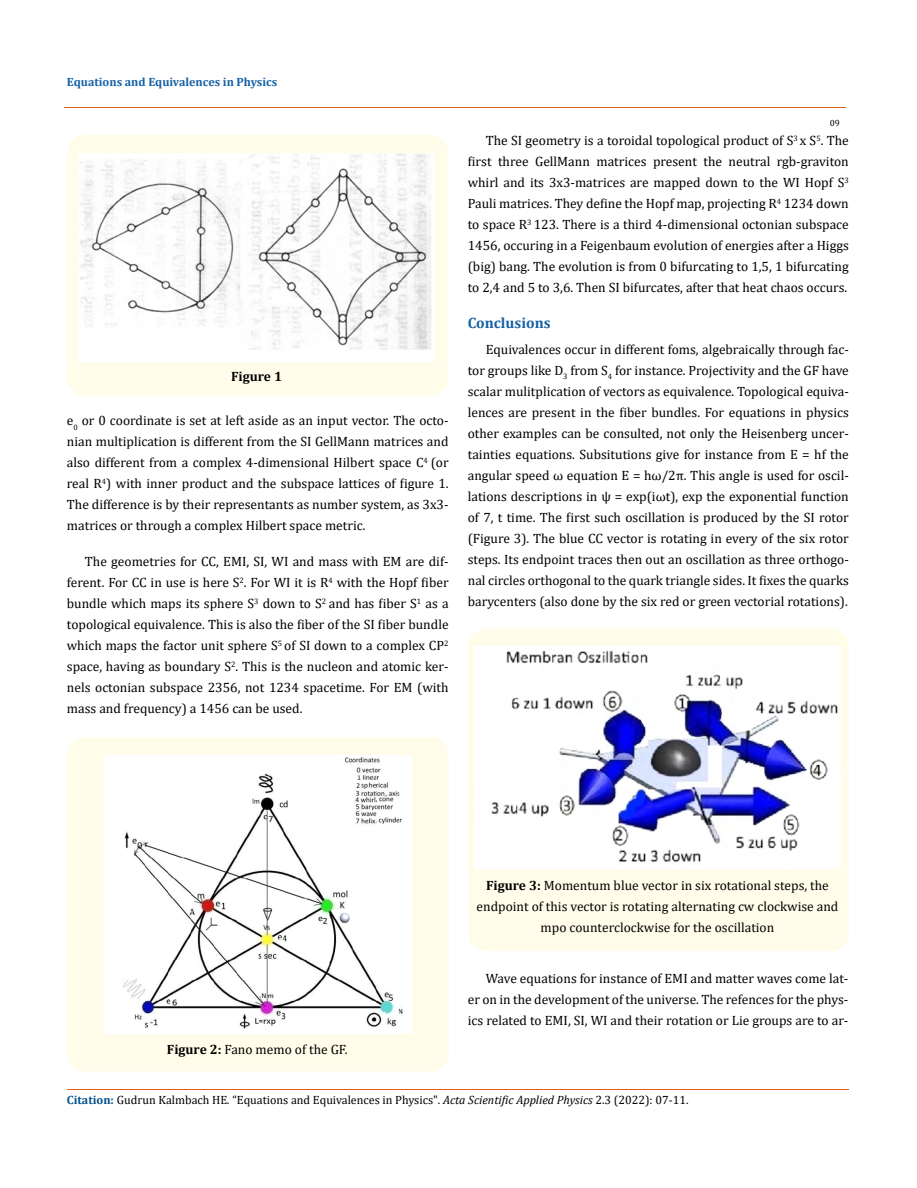
<style>
.page{position:relative;width:917px;height:1188px;background:#fff}
.page>*{position:absolute;margin:0;border:0;box-sizing:border-box;transform-origin:0 0}
.t1{font:700 15px "Cambria";color:#1560a6}
.t2{font:13.5px/21px "Cambria";color:#000;text-align:justify}
.t3{font:700 13.5px "Cambria";color:#000}
.t4{font:12px "Cambria";color:#000}
.t5{font:700 12px "Cambria";color:#1560a6}
.t6{font:9px "Cambria";color:#000}
.s1{font-weight:700}
.s2{font-weight:700;color:#035089}
.s3{font-style:italic}
</style>
<div class="page">
<div style="left:67px;top:135px;width:381px;height:261px;background:#fffde9;border-radius:18px"></div>
<img style="left:79px;top:153px;width:355px;height:209px">
<div style="left:67px;top:737px;width:381px;height:335px;background:#fffde9;border-radius:18px"></div>
<img style="left:104px;top:756px;width:307px;height:277px">
<div style="left:468px;top:628px;width:380px;height:323px;background:#fffde9;border-radius:18px"></div>
<img style="left:474px;top:646px;width:366px;height:222px">
<hr style="left:64px;top:108px;width:781px;height:1px;background:#e05d1a">
<hr style="left:67px;top:1089px;width:781px;height:1px;background:#e05d1a">
<p class="t5" style="left:67px;top:73px;width:212px">Equations and Equivalences in Physics</p>
<p class="t3" style="left:231px;top:367px;width:52px">Figure 1</p>
<p class="t2" style="left:67px;top:410px;width:383px">e<sub>0</sub> or 0 coordinate is set at left aside as an input vector. The octo&shy;nian multiplication is different from the SI GellMann matrices and also different from a complex 4-dimensional Hilbert space C<sup>4</sup> (or real R<sup>4</sup>) with inner product and the subspace lattices of figure 1.<br>The difference is by their representants as number system, as 3x3- matrices or through a complex Hilbert space metric.</p>
<p class="t2" style="left:67px;top:551px;width:383px;text-indent:18px">The geometries for CC, EMI, SI, WI and mass with EM are dif&shy;ferent. For CC in use is here S<sup>2</sup>. For WI it is R<sup>4</sup> with the Hopf fiber bundle which maps its sphere S<sup>3</sup> down to S<sup>2</sup> and has fiber S<sup>1</sup> as a topological equivalence. This is also the fiber of the SI fiber bundle which maps the factor unit sphere S<sup>5</sup> of SI down to a complex CP<sup>2 </sup>space, having as boundary S<sup>2</sup>. This is the nucleon and atomic ker&shy;nels octonian subspace 2356, not 1234 spacetime. For EM (with mass and frequency) a 1456 can be used.</p>
<p class="t6" style="left:829px;top:118px;width:11px">09</p>
<p class="t2" style="left:468px;top:130px;width:382px;text-indent:18px">The SI geometry is a toroidal topological product of S<sup>3</sup> x S<sup>5</sup>. The first three GellMann matrices present the neutral rgb-graviton whirl and its 3x3-matrices are mapped down to the WI Hopf S<sup>3<br></sup>Pauli matrices. They define the Hopf map, projecting R<sup>4</sup> 1234 down to space R<sup>3</sup> 123. There is a third 4-dimensional octonian subspace 1456, occuring in a Feigenbaum evolution of energies after a Higgs (big) bang. The evolution is from 0 bifurcating to 1,5, 1 bifurcating to 2,4 and 5 to 3,6. Then SI bifurcates, after that heat chaos occurs.</p>
<p class="t1" style="left:468px;top:313px;width:84px">Conclusions</p>
<p class="t2" style="left:468px;top:339px;width:382px;text-indent:18px">Equivalences occur in different foms, algebraically through fac&shy;tor groups like D<sub>3</sub> from S<sub>4</sub> for instance. Projectivity and the GF have scalar mulitplication of vectors as equivalence. Topological equiva&shy;lences are present in the fiber bundles. For equations in physics other examples can be consulted, not only the Heisenberg uncer&shy;tainties equations. Subsitutions give for instance from E = hf the angular speed ω equation E = hω/2π. This angle is used for oscil&shy;lations descriptions in ψ = exp(iωt), exp the exponential function of 7, t time. The first such oscillation is produced by the SI rotor (Figure 3). The blue CC vector is rotating in every of the six rotor steps. Its endpoint traces then out an oscillation as three orthogo&shy;nal circles orthogonal to the quark triangle sides. It fixes the quarks barycenters (also done by the six red or green vectorial rotations).</p>
<p class="t2" style="left:167px;top:1039px;width:182px"><span class="s1">Figure 2:</span> Fano memo of the GF.</p>
<p class="t2" style="left:476px;top:875px;width:363px;text-align:center"><span class="s1">Figure 3:</span> Momentum blue vector in six rotational steps, the endpoint of this vector is rotating alternating cw clockwise and mpo counterclockwise for the oscillation</p>
<p class="t2" style="left:468px;top:967px;width:382px;text-indent:18px">Wave equations for instance of EMI and matter waves come lat&shy;er on in the development of the universe. The refences for the phys&shy;ics related to EMI, SI, WI and their rotation or Lie groups are to ar-</p>
<p class="t4" style="left:67px;top:1093px;width:623px"><span class="s2">Citation:</span> Gudrun Kalmbach HE<span class="s3">.</span> “Equations and Equivalences in Physics". <span class="s3">Acta Scientific Applied Physics</span> 2.3 (2022): 07-11.</p>
</div>
